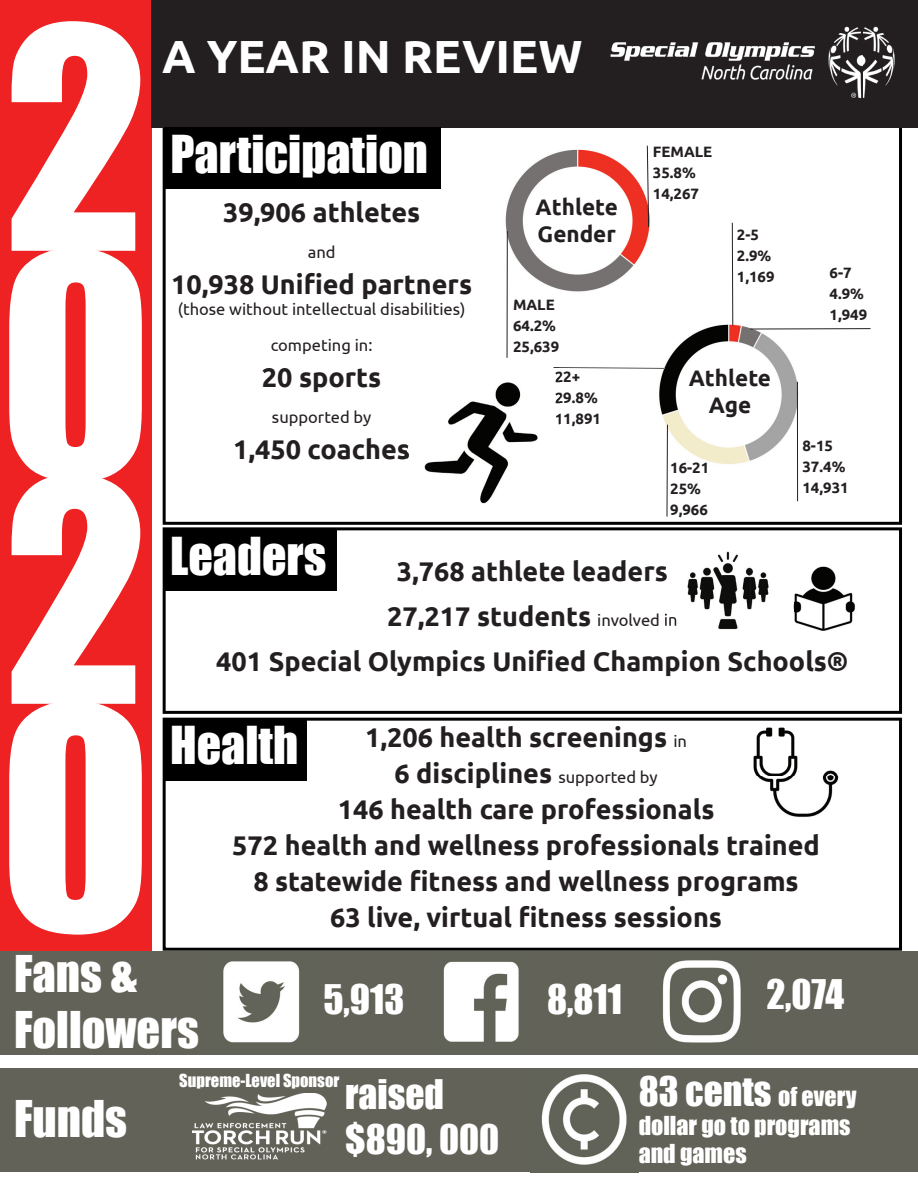
<style>
.page{position:relative;width:918px;height:1188px;background:#fff}
.page>*{position:absolute;margin:0;border:0;box-sizing:border-box;transform-origin:0 0}
.t1{font:285px/226.5px "Impact";color:#fff;text-align:justify}
.t2{font:48px "Impact";color:#fff}
.t3{font:46.5px/55.8px "Impact";color:#fff}
.t4{font:700 46.5px "Ubuntu";color:#fff}
.t5{font:37.5px/45px "Impact";color:#fff}
.t6{font:700 27px/36px "Ubuntu";color:#231f20;text-align:center}
.t7{font:24px/28.8px "Impact";color:#fff}
.t8{font:700 22.5px/27px "Ubuntu";color:#231f20}
.t9{font:16.5px/36px "Ubuntu";color:#231f20;text-align:center}
.t10{font:16.5px "Impact";color:#fff}
.t11{font:700 15px/21px "Ubuntu";color:#231f20}
.s1{font-weight:400;font-size:16.5px}
.s2{font-size:24px}
</style>
<div class="page">
<div style="left:163px;top:124px;width:739px;height:401px;border:3px solid #000"></div>
<div style="left:0;top:0;width:151px;height:951px;background:#ee2123"></div>
<div style="left:151px;top:0;width:767px;height:127px;background:#231f20"></div>
<img style="left:610px;top:26px;width:285px;height:73px">
<div style="left:0;top:951px;width:918px;height:104px;background:#636258"></div>
<div style="left:0;top:1069px;width:918px;height:103px;background:#636258"></div>
<img style="left:223px;top:961px;width:77px;height:82px">
<img style="left:443px;top:961px;width:76px;height:81px">
<img style="left:662px;top:960px;width:79px;height:83px">
<img style="left:505px;top:145px;width:145px;height:149px">
<img style="left:659px;top:324px;width:159px;height:140px">
<svg style="left:647px;top:145px;width:2px;height:83px"></svg>
<hr style="left:507px;top:231px;width:1px;height:127px;background:#231f20">
<svg style="left:666px;top:424px;width:2px;height:93px"></svg>
<hr style="left:797px;top:382px;width:1px;height:119px;background:#231f20">
<svg style="left:732px;top:222px;width:2px;height:104px"></svg>
<hr style="left:750px;top:328px;width:121px;height:1px;background:#231f20">
<div style="left:163px;top:527px;width:739px;height:187px;border:3px solid #000"></div>
<div style="left:163px;top:718px;width:739px;height:233px;border:3px solid #000"></div>
<div style="left:164px;top:127px;width:277px;height:62px;background:#000"></div>
<div style="left:164px;top:529px;width:173px;height:62px;background:#000"></div>
<div style="left:164px;top:719px;width:143px;height:62px;background:#000"></div>
<img style="left:192px;top:1093px;width:134px;height:67px">
<img style="left:531px;top:1068px;width:108px;height:105px">
<img style="left:424px;top:367px;width:135px;height:137px">
<svg style="left:554px;top:367px;width:110px;height:15px"></svg>
<svg style="left:555px;top:393px;width:4px;height:10px"></svg>
<svg style="left:556px;top:414px;width:3px;height:13px"></svg>
<img style="left:687px;top:551px;width:82px;height:79px">
<img style="left:664px;top:566px;width:3px;height:15px">
<svg style="left:664px;top:613px;width:13px;height:13px"></svg>
<img style="left:793px;top:566px;width:62px;height:65px">
<img style="left:753px;top:727px;width:86px;height:90px">
<h1 class="t1" style="left:-1px;top:18px;width:154px">2<br>0<br>2<br>0</h1>
<h3 class="t4" style="left:162px;top:29px;width:422px">A YEAR IN REVIEW</h3>
<h2 class="t2" style="left:170px;top:117px;width:259px">Participation</h2>
<p class="t6" style="left:223px;top:194px;width:199px">39,906 athletes</p>
<p class="t9" style="left:308px;top:234px;width:29px">and</p>
<p class="t6" style="left:171px;top:266px;width:303px">10,938 Unified partners</p>
<p class="t9" style="left:178px;top:291px;width:289px">(those without intellectual disabilities) competing in:</p>
<p class="t6" style="left:262px;top:359px;width:121px">20 sports</p>
<p class="t9" style="left:272px;top:399px;width:101px">supported by</p>
<p class="t6" style="left:233px;top:431px;width:178px">1,450 coaches</p>
<p class="t8" style="left:536px;top:193px;width:84px">Athlete<br>Gender</p>
<p class="t11" style="left:513px;top:294px;width:48px">MALE<br>64.2%<br>25,639</p>
<p class="t11" style="left:555px;top:366px;width:48px">22+<br>29.8%<br>11,891</p>
<p class="t11" style="left:653px;top:141px;width:61px">FEMALE<br>35.8%<br>14,267</p>
<p class="t11" style="left:737px;top:224px;width:39px">2-5<br>2.9%<br>1,169</p>
<p class="t8" style="left:689px;top:364px;width:84px;text-align:center">Athlete<br>Age</p>
<p class="t11" style="left:670px;top:457px;width:41px">16-21<br>25%<br>9,966</p>
<p class="t11" style="left:830px;top:262px;width:39px">6-7<br>4.9%<br>1,949</p>
<p class="t11" style="left:802px;top:435px;width:48px">8-15<br>37.4%<br>14,931</p>
<h2 class="t2" style="left:170px;top:519px;width:158px">Leaders</h2>
<p class="t6" style="left:216px;top:548px;width:634px;line-height:45px">3,768 athlete leaders<br>27,217 students <span class="s1">involved in<br></span>401 Special Olympics Unified Champion Schools®</p>
<h2 class="t2" style="left:170px;top:708px;width:130px">Health</h2>
<p class="t6" style="left:232px;top:719px;width:589px">1,206 health screenings <span class="s1">in<br></span>6 disciplines <span class="s1">supported by<br></span>146 health care professionals<br>572 health and wellness professionals trained 8 statewide fitness and wellness programs<br>63 live, virtual fitness sessions</p>
<h3 class="t3" style="left:14px;top:945px;width:186px">Fans &amp;<br>Followers</h3>
<h3 class="t5" style="left:324px;top:976px;width:82px">5,913</h3>
<h3 class="t5" style="left:547px;top:976px;width:76px">8,811</h3>
<h3 class="t5" style="left:766px;top:971px;width:79px">2,074</h3>
<h3 class="t3" style="left:14px;top:1090px;width:115px">Funds</h3>
<p class="t10" style="left:179px;top:1068px;width:162px">Supreme-Level Sponsor</p>
<h3 class="t5" style="left:345px;top:1071px;width:156px">raised $890, 000</h3>
<h3 class="t5" style="left:639px;top:1068px;width:219px">83 cents <span class="s2">of every</span></h3>
<p class="t7" style="left:639px;top:1110px;width:213px">dollar go to programs and games</p>
</div>
